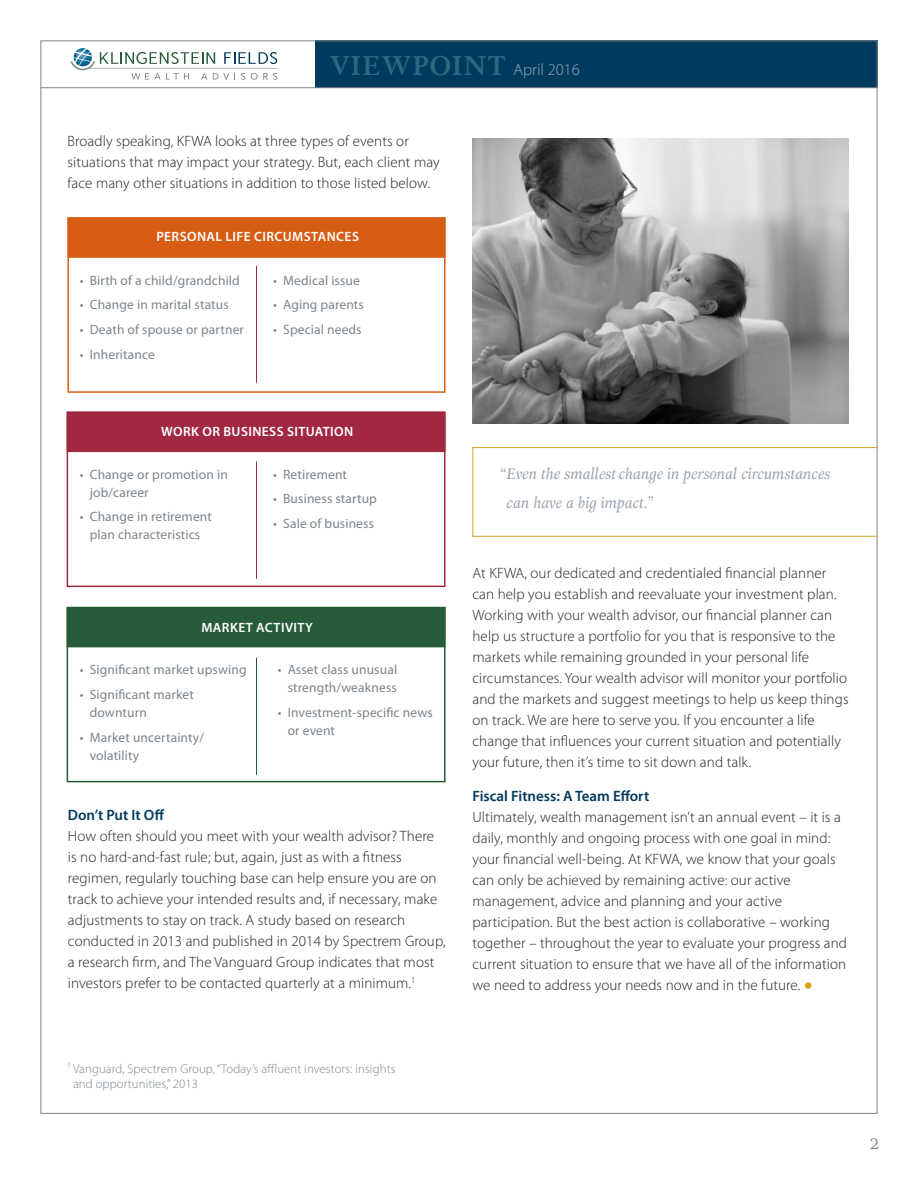
<style>
.page{position:relative;width:918px;height:1188px;background:#fff}
.page>*{position:absolute;margin:0;border:0;box-sizing:border-box;transform-origin:0 0}
.Copy{font:300 36px "Myriad Pro";color:#db9d14}
.t1{font:700 27px "Adriane Text";letter-spacing:.05em;color:#2f6783}
.Copy-2{font:300 15px/21px "Myriad Pro";letter-spacing:.005em;color:#231f20}
.Call_Out{font:italic 15px/28.5px "Adriane Text";color:#959fa9}
.Subhead_Blue{font:600 15px "Myriad Pro";color:#003a5d}
.t2{font:15px "Adriane Text";color:#7c858c}
.Table_of_Contents{font:13.5px/18px "Myriad Pro";letter-spacing:.01em;color:#7c858c}
.Table_of_Contents-2{font:600 13.5px "Myriad Pro";letter-spacing:.03em;color:#fff}
.Copy-3{font:300 12.75px/15px "Myriad Pro";letter-spacing:.005em;color:#7c858c}
.s1{font-family:"Myriad Pro";font-weight:300;font-size:16.5px;color:#94aabb}
</style>
<div class="page">
<div style="left:315px;top:40px;width:563px;height:48px;background:#003a5d"></div>
<svg style="left:70px;top:48px;width:207px;height:32px"></svg>
<hr style="left:40px;top:87px;width:838px;height:1px;background:#7c858c">
<div style="left:67px;top:607px;width:379px;height:175px;background:#fff;border:2px solid #275c39"></div>
<div style="left:67px;top:607px;width:379px;height:40px;background:#275c39"></div>
<hr style="left:256px;top:658px;width:1px;height:117px;background:#275c39">
<div style="left:67px;top:412px;width:379px;height:175px;background:#fff;border:2px solid #a22842"></div>
<div style="left:67px;top:412px;width:379px;height:40px;background:#a22842"></div>
<hr style="left:256px;top:462px;width:1px;height:117px;background:#a22842">
<div style="left:68px;top:217px;width:378px;height:176px;background:#fff;border:2px solid #d75d14"></div>
<div style="left:68px;top:217px;width:378px;height:41px;background:#d75d14;border:2px solid #d75d14"></div>
<hr style="left:256px;top:266px;width:1px;height:117px;background:#a22842">
<img style="left:472px;top:138px;width:377px;height:285px">
<hr style="left:473px;top:536px;width:404px;height:1px;background:#d2a028">
<hr style="left:472px;top:447px;width:406px;height:1px;background:#d2a028">
<hr style="left:472px;top:447px;width:1px;height:90px;background:#d2a028">
<h2 class="t1" style="left:330px;top:47px;width:251px">VIEWPOINT <span class="s1">April 2016</span></h2>
<p class="Copy-2" style="left:68px;top:131px;width:374px">Broadly speaking, KFWA looks at three types of events or situations that may impact your strategy. But, each client may face many other situations in addition to those listed below.</p>
<p class="Table_of_Contents-2" style="left:156px;top:228px;width:204px">PERSONAL LIFE CIRCUMSTANCES</p>
<p class="Table_of_Contents" style="left:80px;top:271px;width:162px">• Birth of a child/grandchild</p>
<p class="Table_of_Contents" style="left:80px;top:296px;width:150px">• Change in marital status</p>
<p class="Table_of_Contents" style="left:80px;top:320px;width:166px">• Death of spouse or partner</p>
<p class="Table_of_Contents" style="left:80px;top:345px;width:77px">• Inheritance</p>
<p class="Table_of_Contents" style="left:273px;top:271px;width:88px">• Medical issue</p>
<p class="Table_of_Contents" style="left:273px;top:296px;width:92px">• Aging parents</p>
<p class="Table_of_Contents" style="left:273px;top:320px;width:90px">• Special needs</p>
<p class="Table_of_Contents-2" style="left:161px;top:423px;width:194px">WORK OR BUSINESS SITUATION</p>
<p class="Table_of_Contents" style="left:90px;top:465px;width:140px;text-indent:-10px">• Change or promotion in job/career</p>
<p class="Table_of_Contents" style="left:80px;top:508px;width:134px;text-align:center">• Change in retirement plan characteristics</p>
<p class="Table_of_Contents" style="left:273px;top:465px;width:75px">• Retirement</p>
<p class="Table_of_Contents" style="left:273px;top:490px;width:105px">• Business startup</p>
<p class="Table_of_Contents" style="left:273px;top:514px;width:102px">• Sale of business</p>
<p class="Table_of_Contents-2" style="left:202px;top:619px;width:113px">MARKET ACTIVITY</p>
<p class="Table_of_Contents" style="left:80px;top:660px;width:168px">• Significant market upswing</p>
<p class="Table_of_Contents" style="left:90px;top:685px;width:106px;text-indent:-10px">• Significant market downturn</p>
<p class="Table_of_Contents" style="left:90px;top:728px;width:116px;text-indent:-10px">• Market uncertainty/ volatility</p>
<p class="Table_of_Contents" style="left:278px;top:660px;width:121px;text-align:right">• Asset class unusual strength/weakness</p>
<p class="Table_of_Contents" style="left:288px;top:703px;width:147px;text-indent:-10px">• Investment-specific news or event</p>
<p class="Subhead_Blue" style="left:68px;top:806px;width:98px">Don’t Put It Off</p>
<p class="Copy-2" style="left:68px;top:826px;width:379px">How often should you meet with your wealth advisor? There is no hard-and-fast rule; but, again, just as with a fitness regimen, regularly touching base can help ensure you are on track to achieve your intended results and, if necessary, make adjustments to stay on track. A study based on research conducted in 2013 and published in 2014 by Spectrem Group, a research firm, and The Vanguard Group indicates that most investors prefer to be contacted quarterly at a minimum.<sup>1</sup></p>
<p class="Call_Out" style="left:507px;top:460px;width:325px;text-indent:-6px">“Even the smallest change in personal circumstances can have a big impact.”</p>
<p class="Copy-2" style="left:472px;top:562px;width:378px">At KFWA, our dedicated and credentialed financial planner can help you establish and reevaluate your investment plan.<br>Working with your wealth advisor, our financial planner can help us structure a portfolio for you that is responsive to the markets while remaining grounded in your personal life circumstances. Your wealth advisor will monitor your portfolio and the markets and suggest meetings to help us keep things on track. We are here to serve you. If you encounter a life change that influences your current situation and potentially your future, then it’s time to sit down and talk.</p>
<p class="Subhead_Blue" style="left:472px;top:787px;width:178px">Fiscal Fitness: A Team Effort</p>
<p class="Copy-2" style="left:472px;top:807px;width:376px">Ultimately, wealth management isn’t an annual event – it is a daily, monthly and ongoing process with one goal in mind: your financial well-being. At KFWA, we know that your goals can only be achieved by remaining active: our active management, advice and planning and your active participation. But the best action is collaborative – working together – throughout the year to evaluate your progress and current situation to ensure that we have all of the information we need to address your needs now and in the future.</p>
<p class="Copy" style="left:804px;top:961px;width:10px">•</p>
<p class="Copy-3" style="left:73px;top:1061px;width:324px;text-indent:-5px">¹ Vanguard, Spectrem Group, “Today’s affluent investors: insights and opportunities,” 2013</p>
<p class="t2" style="left:870px;top:1134px;width:11px">2</p>
</div>
